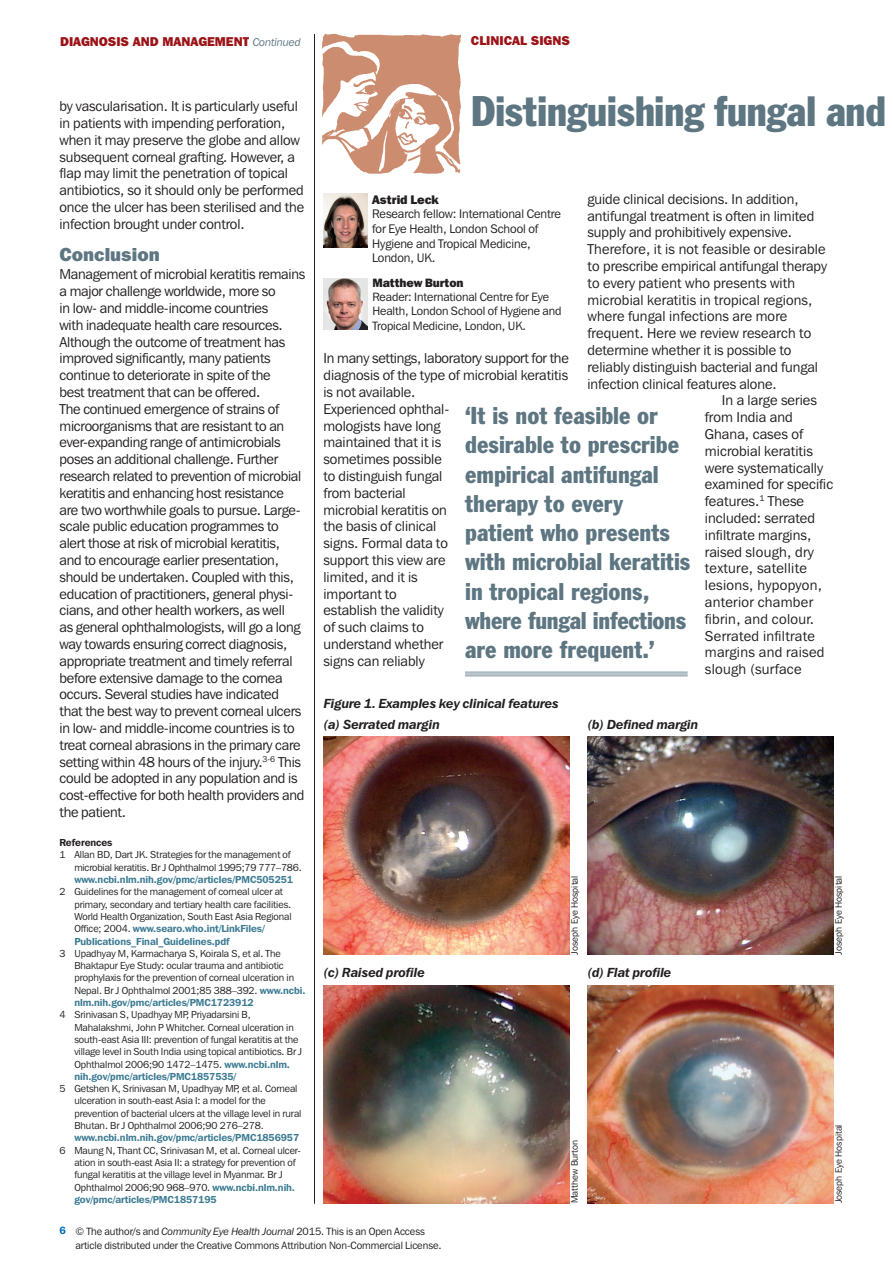
<style>
.page{position:relative;width:893px;height:1263px;background:#fff}
.page>*{position:absolute;margin:0;border:0;box-sizing:border-box;transform-origin:0 0}
.t1{font:condensed 42px "Franklin Gothic BT";letter-spacing:-.015em;color:#5d7682}
.t2{font:condensed 24px/29.2px "Franklin Gothic BT";color:#5d7682}
.t3{font:800 18.75px "Franklin Gothic IT Cby BT";color:#5d7682}
.t4{font:14.25px/16.8px "Franklin Gothic IT Cby BT";letter-spacing:-.005em;color:#231f20}
.t5{font:14.25px "Franklin Gothic IT Cby BT";letter-spacing:.02em;color:#231f20}
.t6{font:14.25px "Franklin Gothic IT Cby BT";letter-spacing:.015em;color:#231f20}
.t7{font:italic 600 13.2px/21px "Franklin Gothic IT Cby BT";letter-spacing:-.005em;color:#231f20}
.t8{font:800 12.75px "Franklin Gothic IT Cby BT";letter-spacing:-.005em;color:#9c1418}
.t9{font:12.3px/14.5px "Franklin Gothic IT Cby BT";letter-spacing:-.005em;color:#231f20}
.t10{font:800 12.3px "Franklin Gothic IT Cby BT";letter-spacing:-.005em;color:#231f20}
.t11{font:12px/14.4px "Franklin Gothic IT Cby BT";letter-spacing:-.005em;color:#231f20}
.t12{font:800 12px "Franklin Gothic IT Cby BT";letter-spacing:-.005em;color:#231f20}
.t13{font:10.5px/13.5px "Franklin Gothic IT Cby BT";letter-spacing:-.005em;color:#231f20}
.t14{font:600 10.5px "Franklin Gothic IT Cby BT";color:#006cb7}
.t15{font:10.2px/12.3px "Franklin Gothic IT Cby BT";letter-spacing:-.005em;color:#231f20}
.t16{font:600 10.2px "Franklin Gothic IT Cby BT";letter-spacing:-.005em;color:#3c7b93}
.t17{font:600 10.2px "Franklin Gothic IT Cby BT";letter-spacing:-.005em;color:#231f20}
.t18{font:9.3px "Franklin Gothic IT Cby BT";color:#231f20}
.s1{font-weight:400;font-style:italic;font-size:11.25px;color:#5d7682}
.s2{font-weight:600;color:#3c7b93}
.s3{font-style:italic}
</style>
<div class="page">
<hr style="left:314px;top:34px;width:1px;height:1169px;background:#231f20">
<img style="left:322px;top:33px;width:139px;height:141px">
<img style="left:323px;top:278px;width:45px;height:52px">
<img style="left:323px;top:194px;width:45px;height:54px">
<img style="left:323px;top:736px;width:246px;height:218px">
<img style="left:323px;top:985px;width:246px;height:218px">
<img style="left:587px;top:736px;width:246px;height:218px">
<img style="left:587px;top:985px;width:246px;height:218px">
<hr style="left:465px;top:672px;width:223px;height:1px;background:#778e9a">
<hr style="left:465px;top:674px;width:223px;height:1px;background:#778e9a">
<hr style="left:465px;top:675px;width:223px;height:1px;background:#778e9a">
<p class="t8" style="left:60px;top:33px;width:242px">DIAGNOSIS AND MANAGEMENT <span class="s1">Continued</span></p>
<p class="t8" style="left:471px;top:33px;width:100px">CLINICAL SIGNS</p>
<p class="t4" style="left:60px;top:98px;width:246px">by vascularisation. It is particularly useful in patients with impending perforation, when it may preserve the globe and allow subsequent corneal grafting. However, a flap may limit the penetration of topical antibiotics, so it should only be performed once the ulcer has been sterilised and the infection brought under control.</p>
<h3 class="t3" style="left:60px;top:242px;width:102px">Conclusion</h3>
<p class="t4" style="left:59px;top:266px;width:247px">Management of microbial keratitis remains a major challenge worldwide, more so<br>in low- and middle-income countries<br>with inadequate health care resources.<br>Although the outcome of treatment has improved significantly, many patients continue to deteriorate in spite of the<br>best treatment that can be offered.<br>The continued emergence of strains of microorganisms that are resistant to an ever-expanding range of antimicrobials poses an additional challenge. Further research related to prevention of microbial keratitis and enhancing host resistance are two worthwhile goals to pursue. Large&shy;scale public education programmes to alert those at risk of microbial keratitis, and to encourage earlier presentation, should be undertaken. Coupled with this, education of practitioners, general physi&shy;cians, and other health workers, as well<br>as general ophthalmologists, will go a long way towards ensuring correct diagnosis, appropriate treatment and timely referral before extensive damage to the cornea occurs. Several studies have indicated that the best way to prevent corneal ulcers in low- and middle-income countries is to treat corneal abrasions in the primary care setting within 48 hours of the injury.<sup>3-6</sup> This could be adopted in any population and is cost-effective for both health providers and the patient.</p>
<p class="t17" style="left:60px;top:836px;width:54px">References</p>
<p class="t15" style="left:74px;top:848px;width:229px;text-indent:-15px">1 Allan BD, Dart JK. Strategies for the management of microbial keratitis. Br J Ophthalmol 1995;79 777–786.</p>
<p class="t16" style="left:74px;top:873px;width:220px">www.ncbi.nlm.nih.gov/pmc/articles/PMC505251</p>
<p class="t15" style="left:74px;top:885px;width:219px;text-indent:-15px">2 Guidelines for the management of corneal ulcer at primary, secondary and tertiary health care facilities.<br>World Health Organization, South East Asia Regional Office; 2004. <span class="s2">www.searo.who.int/LinkFiles/ Publications_Final_Guidelines.pdf</span></p>
<p class="t15" style="left:74px;top:947px;width:233px;text-indent:-15px">3 Upadhyay M, Karmacharya S, Koirala S, et al. The Bhaktapur Eye Study: ocular trauma and antibiotic prophylaxis for the prevention of corneal ulceration in Nepal. Br J Ophthalmol 2001;85 388–392. <span class="s2">www.ncbi. nlm.nih.gov/pmc/articles/PMC1723912</span></p>
<p class="t15" style="left:74px;top:1008px;width:229px;text-indent:-15px">4 Srinivasan S, Upadhyay MP, Priyadarsini B, Mahalakshmi, John P Whitcher. Corneal ulceration in south-east Asia III: prevention of fungal keratitis at the village level in South India using topical antibiotics. Br J Ophthalmol 2006;90 1472–1475. <span class="s2">www.ncbi.nlm. nih.gov/pmc/articles/PMC1857535/</span></p>
<p class="t15" style="left:74px;top:1082px;width:229px;text-indent:-15px">5 Getshen K, Srinivasan M, Upadhyay MP, et al. Corneal ulceration in south-east Asia I: a model for the prevention of bacterial ulcers at the village level in rural Bhutan. Br J Ophthalmol 2006;90 276–278.</p>
<p class="t16" style="left:74px;top:1131px;width:226px">www.ncbi.nlm.nih.gov/pmc/articles/PMC1856957</p>
<p class="t15" style="left:74px;top:1144px;width:228px;text-indent:-15px">6 Maung N, Thant CC, Srinivasan M, et al. Corneal ulcer&shy;ation in south-east Asia II: a strategy for prevention of fungal keratitis at the village level in Myanmar. Br J Ophthalmol 2006;90 968–970. <span class="s2">www.ncbi.nlm.nih. gov/pmc/articles/PMC1857195</span></p>
<h1 class="t1" style="left:471px;top:84px;width:417px">Distinguishing fungal and</h1>
<p class="t4" style="left:587px;top:190px;width:213px">guide clinical decisions. In addition,</p>
<p class="t4" style="left:587px;top:207px;width:228px">antifungal treatment is often in limited</p>
<p class="t4" style="left:587px;top:224px;width:206px">supply and prohibitively expensive.</p>
<p class="t6" style="left:587px;top:240px;width:240px">Therefore, it is not feasible or desirable</p>
<p class="t4" style="left:587px;top:257px;width:241px">to prescribe empirical antifungal therapy</p>
<p class="t4" style="left:587px;top:274px;width:209px">to every patient who presents with</p>
<p class="t4" style="left:587px;top:291px;width:226px">microbial keratitis in tropical regions,</p>
<p class="t4" style="left:587px;top:308px;width:201px">where fungal infections are more</p>
<p class="t4" style="left:587px;top:324px;width:225px">frequent. Here we review research to</p>
<p class="t4" style="left:587px;top:341px;width:205px">determine whether it is possible to</p>
<p class="t4" style="left:587px;top:358px;width:232px">reliably distinguish bacterial and fungal</p>
<p class="t4" style="left:587px;top:375px;width:191px">infection clinical features alone.</p>
<p class="t4" style="left:722px;top:392px;width:97px">In a large series</p>
<p class="t4" style="left:705px;top:408px;width:89px">from India and</p>
<p class="t4" style="left:705px;top:425px;width:100px">Ghana, cases of</p>
<p class="t4" style="left:705px;top:442px;width:109px">microbial keratitis</p>
<p class="t4" style="left:705px;top:459px;width:120px">were systematically</p>
<p class="t4" style="left:705px;top:476px;width:130px">examined for specific</p>
<p class="t4" style="left:705px;top:492px;width:101px">features.<sup>1</sup> These</p>
<p class="t4" style="left:705px;top:509px;width:112px">included: serrated</p>
<p class="t4" style="left:705px;top:526px;width:108px">infiltrate margins,</p>
<p class="t5" style="left:705px;top:543px;width:111px">raised slough, dry</p>
<p class="t5" style="left:705px;top:560px;width:104px">texture, satellite</p>
<p class="t5" style="left:705px;top:576px;width:119px">lesions, hypopyon,</p>
<p class="t5" style="left:705px;top:593px;width:110px">anterior chamber</p>
<p class="t5" style="left:705px;top:610px;width:111px">fibrin, and colour.</p>
<p class="t5" style="left:705px;top:627px;width:112px">Serrated infiltrate</p>
<p class="t5" style="left:705px;top:644px;width:121px">margins and raised</p>
<p class="t5" style="left:705px;top:660px;width:98px">slough (surface</p>
<p class="t10" style="left:372px;top:192px;width:68px">Astrid Leck</p>
<p class="t9" style="left:372px;top:207px;width:190px">Research fellow: International Centre for Eye Health, London School of<br>Hygiene and Tropical Medicine,<br>London, UK.</p>
<p class="t12" style="left:372px;top:275px;width:93px">Matthew Burton</p>
<p class="t11" style="left:372px;top:289px;width:191px">Reader: International Centre for Eye<br>Health, London School of Hygiene and<br>Tropical Medicine, London, UK.</p>
<p class="t4" style="left:323px;top:350px;width:247px">In many settings, laboratory support for the diagnosis of the type of microbial keratitis is not available.<br>Experienced ophthal-<br>mologists have long<br>maintained that it is<br>sometimes possible<br>to distinguish fungal<br>from bacterial<br>microbial keratitis on<br>the basis of clinical<br>signs. Formal data to<br>support this view are<br>limited, and it is<br>important to<br>establish the validity<br>of such claims to<br>understand whether<br>signs can reliably</p>
<h2 class="t2" style="left:465px;top:400px;width:227px">‘It is not feasible or desirable to prescribe empirical antifungal therapy to every patient who presents with microbial keratitis in tropical regions, where fungal infections are more frequent.’</h2>
<p class="t7" style="left:323px;top:692px;width:237px">Figure 1. Examples key clinical features (a) Serrated margin</p>
<p class="t7" style="left:587px;top:713px;width:112px">(b) Defined margin</p>
<p class="t18" style="left:569px;top:954px;width:80px;rotate:-90deg">Joseph Eye Hospital</p>
<p class="t7" style="left:323px;top:961px;width:103px">(c) Raised profile</p>
<p class="t7" style="left:587px;top:961px;width:85px">(d) Flat profile</p>
<p class="t18" style="left:569px;top:1203px;width:65px;rotate:-90deg">Matthew Burton</p>
<p class="t18" style="left:833px;top:954px;width:80px;rotate:-90deg">Joseph Eye Hospital</p>
<p class="t18" style="left:833px;top:1203px;width:80px;rotate:-90deg">Joseph Eye Hospital</p>
<p class="t14" style="left:60px;top:1224px;width:8px">6</p>
<p class="t13" style="left:75px;top:1225px;width:368px">© The author/s and <span class="s3">Community Eye Health Journal</span> 2015. This is an Open Access article distributed under the Creative Commons Attribution Non-Commercial License.</p>
</div>
